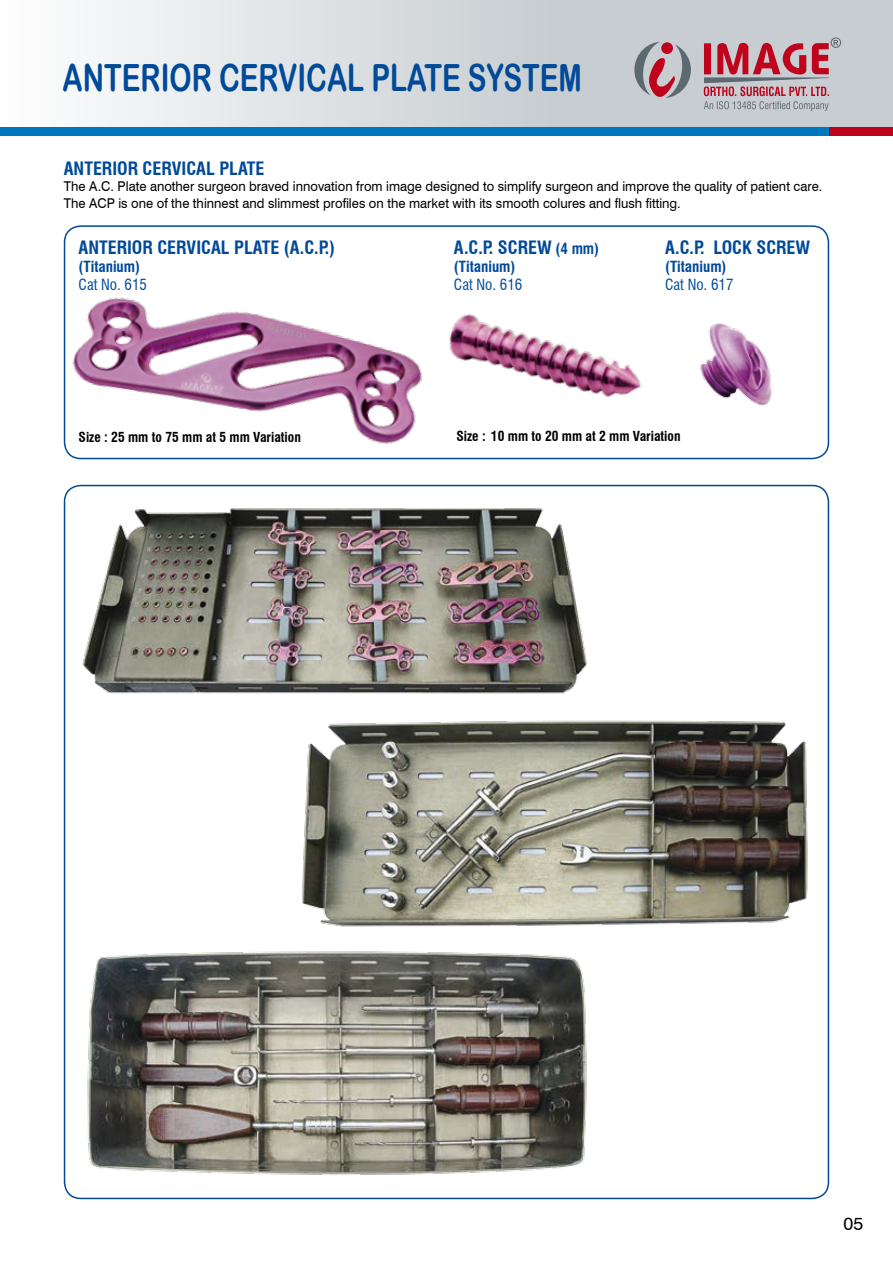
<style>
.page{position:relative;width:893px;height:1263px;background:#fff}
.page>*{position:absolute;margin:0;border:0;box-sizing:border-box;transform-origin:0 0}
.t1{font:37.5px "Arial Rounded MT Bold";color:#004a99;scale:.75 1}
.t2{font:700 condensed 18px "Swiss 721 BT";color:#004a99}
.t3{font:18px "Swiss 721 BT";color:#000}
.t4{font:700 condensed 15px "Swiss 721 BT";color:#004a99}
.t5{font:condensed 15px "Swiss 721 BT";color:#004a99}
.t6{font:13.5px/16.2px "Swiss 721 BT";color:#000;scale:.96 1}
.t7{font:700 condensed 13.5px "Swiss 721 BT";color:#000}
.s1{font-size:15px}
</style>
<div class="page">
<img style="left:64px;top:297px;width:359px;height:159px">
<img style="left:700px;top:323px;width:72px;height:83px">
<img style="left:449px;top:314px;width:193px;height:83px">
<img style="left:83px;top:508px;width:504px;height:186px">
<img style="left:302px;top:720px;width:506px;height:207px">
<img style="left:87px;top:951px;width:500px;height:224px">
<div style="left:64px;top:225px;width:765px;height:234px;border:2px solid #004a99;border-radius:16px"></div>
<div style="left:0;top:0;width:893px;height:128px;background:linear-gradient(to right,#f6f7f8,#bac1c6)"></div>
<div style="left:0;top:127px;width:893px;height:9px;background:#0076bd"></div>
<div style="left:829px;top:127px;width:64px;height:9px;background:#c0031d"></div>
<svg style="left:631px;top:37px;width:210px;height:74px;background:#bb99a2"></svg>
<h1 class="t1" style="left:63px;top:56px;width:694px">ANTERIOR CERVICAL PLATE SYSTEM</h1>
<h2 class="t2" style="left:64px;top:158px;width:202px">ANTERIOR CERVICAL PLATE</h2>
<p class="t6" style="left:64px;top:178px;width:792px">The A.C. Plate another surgeon braved innovation from image designed to simplify surgeon and improve the quality of patient care.<br>The ACP is one of the thinnest and slimmest profiles on the market with its smooth colures and flush fitting.</p>
<h2 class="t2" style="left:79px;top:237px;width:258px">ANTERIOR CERVICAL PLATE (A.C.P.)</h2>
<p class="t4" style="left:79px;top:258px;width:63px">(Titanium)</p>
<p class="t5" style="left:79px;top:276px;width:70px">Cat No. 615</p>
<p class="t7" style="left:79px;top:429px;width:224px">Size : 25 mm to 75 mm at 5 mm Variation</p>
<h2 class="t2" style="left:454px;top:237px;width:147px">A.C.P. SCREW <span class="s1">(4 mm)</span></h2>
<p class="t4" style="left:454px;top:258px;width:63px">(Titanium)</p>
<p class="t5" style="left:454px;top:276px;width:70px">Cat No. 616</p>
<h2 class="t2" style="left:665px;top:236px;width:147px">A.C.P. LOCK SCREW</h2>
<p class="t4" style="left:665px;top:257px;width:63px">(Titanium)</p>
<p class="t5" style="left:665px;top:275px;width:70px">Cat No. 617</p>
<p class="t7" style="left:456px;top:428px;width:226px">Size : 10 mm to 20 mm at 2 mm Variation</p>
<h2 class="t3" style="left:843px;top:1213px;width:21px">05</h2>
</div>
